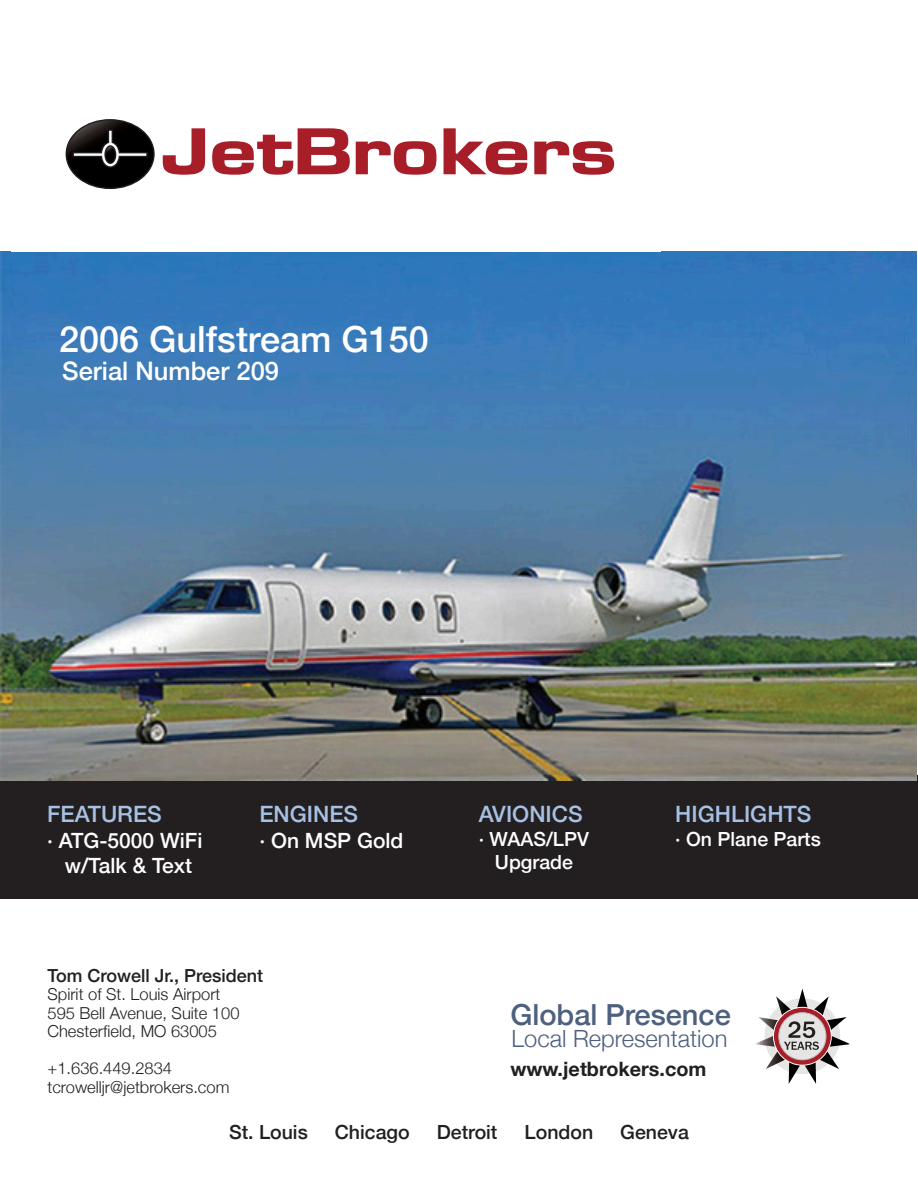
<style>
.page{position:relative;width:918px;height:1188px;background:#fff}
.page>*{position:absolute;margin:0;border:0;box-sizing:border-box;transform-origin:0 0}
.t1{font:500 36px "Helvetica Neue";color:#fff}
.t2{font:500 29.1px "Helvetica Neue";color:#4d607d}
.t3{font:500 25.5px "Helvetica Neue";color:#fff}
.t4{font:300 23.7px "Helvetica Neue";color:#4d607d}
.t5{font:500 22.5px "Helvetica Neue";color:#a6c1e4}
.t6{font:500 21px "Helvetica Neue";color:#fff}
.t7{font:700 19.8px "Helvetica Neue";color:#231f20}
.t8{font:500 19.5px "Helvetica Neue";color:#231f20}
.t9{font:500 19.5px "Helvetica Neue";color:#fff}
.t10{font:500 18px "Helvetica Neue";color:#231f20}
.t11{font:300 16.5px "Helvetica Neue";color:#231f20}
</style>
<div class="page">
<div style="left:0;top:775px;width:918px;height:124px;background:#231f20"></div>
<img style="left:0;top:252px;width:916px;height:528px">
<svg style="left:163px;top:128px;width:42px;height:47px"></svg>
<svg style="left:212px;top:128px;width:138px;height:47px"></svg>
<svg style="left:356px;top:141px;width:81px;height:34px"></svg>
<svg style="left:444px;top:128px;width:83px;height:47px"></svg>
<svg style="left:534px;top:141px;width:80px;height:34px"></svg>
<svg style="left:66px;top:119px;width:89px;height:70px"></svg>
<svg style="left:756px;top:989px;width:93px;height:95px"></svg>
<p class="t1" style="left:59px;top:310px;width:371px">2006 Gulfstream G150</p>
<p class="t3" style="left:62px;top:351px;width:218px">Serial Number 209</p>
<p class="t5" style="left:47px;top:796px;width:116px">FEATURES</p>
<p class="t6" style="left:47px;top:823px;width:157px">· ATG-5000 WiFi</p>
<p class="t6" style="left:65px;top:848px;width:129px">w/Talk &amp; Text</p>
<p class="t5" style="left:259px;top:796px;width:100px">ENGINES</p>
<p class="t6" style="left:259px;top:823px;width:145px">· On MSP Gold</p>
<p class="t10" style="left:48px;top:961px;width:217px">Tom Crowell Jr., President</p>
<p class="t11" style="left:48px;top:981px;width:174px">Spirit of St. Louis Airport</p>
<p class="t11" style="left:48px;top:1000px;width:193px">595 Bell Avenue, Suite 100</p>
<p class="t11" style="left:48px;top:1018px;width:171px">Chesterfield, MO 63005</p>
<p class="t11" style="left:48px;top:1055px;width:126px">+1.636.449.2834</p>
<p class="t11" style="left:48px;top:1073px;width:183px">tcrowelljr@jetbrokers.com</p>
<p class="t5" style="left:479px;top:796px;width:106px">AVIONICS</p>
<p class="t9" style="left:479px;top:823px;width:112px">· WAAS/LPV</p>
<p class="t9" style="left:495px;top:847px;width:80px">Upgrade</p>
<p class="t5" style="left:675px;top:796px;width:138px">HIGHLIGHTS</p>
<p class="t9" style="left:675px;top:823px;width:147px">· On Plane Parts</p>
<p class="t2" style="left:510px;top:991px;width:222px">Global Presence</p>
<p class="t4" style="left:511px;top:1020px;width:217px">Local Representation</p>
<p class="t7" style="left:510px;top:1053px;width:197px">www.jetbrokers.com</p>
<p class="t8" style="left:229px;top:1117px;width:80px">St. Louis</p>
<p class="t8" style="left:335px;top:1117px;width:76px">Chicago</p>
<p class="t8" style="left:437px;top:1117px;width:62px">Detroit</p>
<p class="t8" style="left:525px;top:1117px;width:70px">London</p>
<p class="t8" style="left:620px;top:1117px;width:70px">Geneva</p>
</div>
